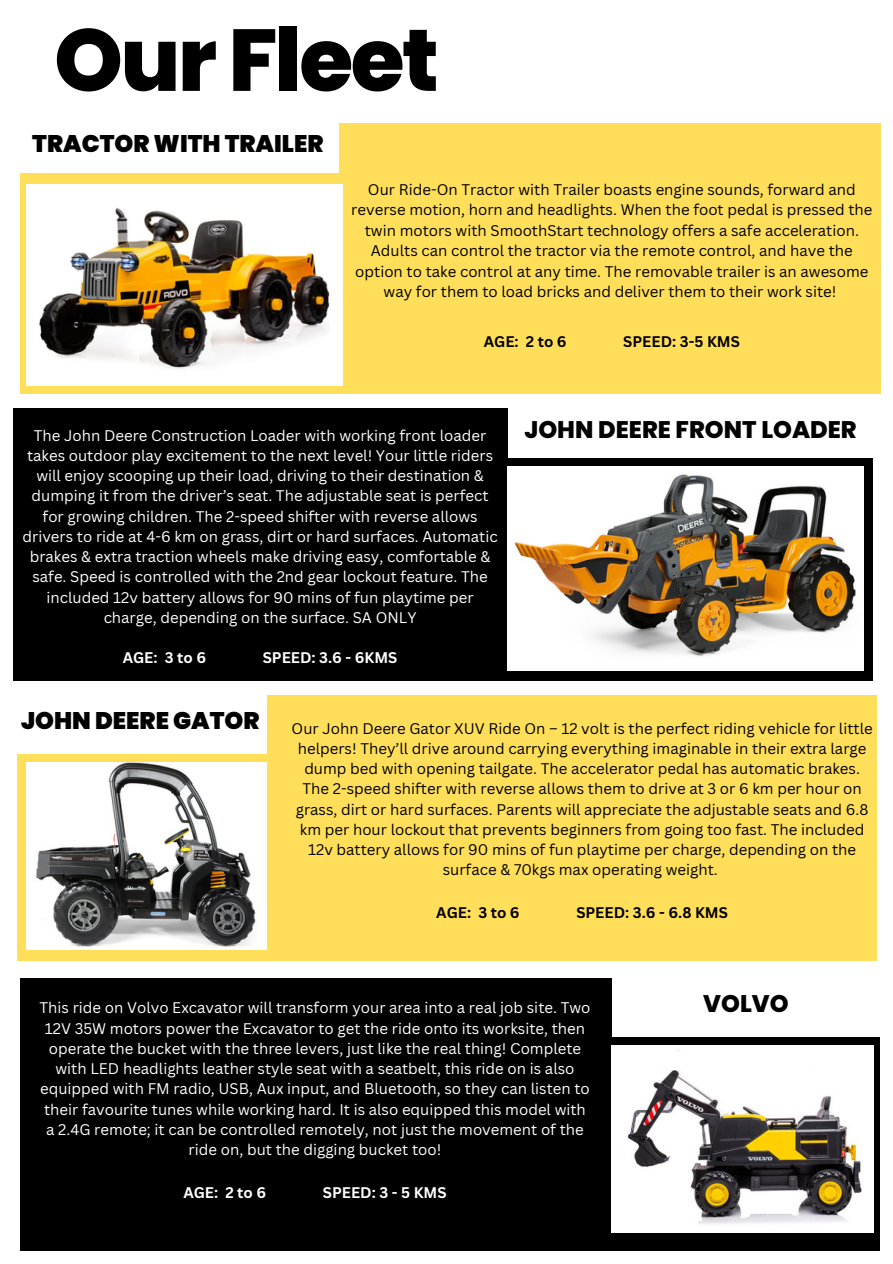
<style>
.page{position:relative;width:893px;height:1264px;background:#fff}
.page>*{position:absolute;margin:0;border:0;box-sizing:border-box;transform-origin:0 0}
.t1{font:800 87.6px "Poppins";letter-spacing:-.03em;color:#000}
.t2{font:900 24px "Poppins";color:#000}
.t3{font:800 24px "Poppins";color:#000}
.t4{font:15px/20.2px "Canva Sans";color:#fff;text-align:center}
.t5{font:15px/20.2px "Canva Sans";color:#000;text-align:center}
.t6{font:700 15px "Canva Sans";color:#000}
.t7{font:700 15px "Canva Sans";color:#fff}
</style>
<div class="page">
<div style="left:20px;top:123px;width:860px;height:270px;background:#ffde59"></div>
<div style="left:13px;top:408px;width:859px;height:273px;background:#000"></div>
<div style="left:17px;top:117px;width:322px;height:55px;background:#fff"></div>
<div style="left:17px;top:695px;width:859px;height:265px;background:#ffde59"></div>
<div style="left:17px;top:690px;width:250px;height:63px;background:#fff"></div>
<div style="left:508px;top:402px;width:365px;height:56px;background:#fff"></div>
<img style="left:27px;top:184px;width:316px;height:202px">
<img style="left:27px;top:762px;width:239px;height:187px">
<img style="left:508px;top:467px;width:355px;height:203px">
<div style="left:20px;top:978px;width:859px;height:272px;background:#000"></div>
<div style="left:612px;top:972px;width:268px;height:64px;background:#fff"></div>
<img style="left:612px;top:1045px;width:261px;height:187px">
<p class="t1" style="left:54px;top:-1px;width:386px">Our Fleet</p>
<h2 class="t2" style="left:32px;top:127px;width:293px">TRACTOR WITH TRAILER</h2>
<h3 class="t5" style="left:351px;top:179px;width:522px">Our Ride-On Tractor with Trailer boasts engine sounds, forward and reverse motion, horn and headlights. When the foot pedal is pressed the twin motors with SmoothStart technology offers a safe acceleration.<br>Adults can control the tractor via the remote control, and have the option to take control at any time. The removable trailer is an awesome way for them to load bricks and deliver them to their work site!</h3>
<p class="t6" style="left:484px;top:330px;width:84px">AGE: 2 to 6</p>
<p class="t6" style="left:623px;top:330px;width:118px">SPEED: 3-5 KMS</p>
<p class="t4" style="left:22px;top:424px;width:476px">The John Deere Construction Loader with working front loader takes outdoor play excitement to the next level! Your little riders will enjoy scooping up their load, driving to their destination &amp; dumping it from the driver’s seat. The adjustable seat is perfect for growing children. The 2-speed shifter with reverse allows drivers to ride at 4-6 km on grass, dirt or hard surfaces. Automatic brakes &amp; extra traction wheels make driving easy, comfortable &amp; safe. Speed is controlled with the 2nd gear lockout feature. The included 12v battery allows for 90 mins of fun playtime per charge, depending on the surface. SA ONLY</p>
<h3 class="t7" style="left:123px;top:647px;width:85px">AGE: 3 to 6</h3>
<h3 class="t7" style="left:263px;top:647px;width:136px">SPEED: 3.6 - 6KMS</h3>
<h2 class="t3" style="left:524px;top:412px;width:334px">JOHN DEERE FRONT LOADER</h2>
<h2 class="t2" style="left:21px;top:704px;width:240px">JOHN DEERE GATOR</h2>
<p class="t5" style="left:291px;top:717px;width:582px">Our John Deere Gator XUV Ride On – 12 volt is the perfect riding vehicle for little helpers! They’ll drive around carrying everything imaginable in their extra large dump bed with opening tailgate. The accelerator pedal has automatic brakes.<br>The 2-speed shifter with reverse allows them to drive at 3 or 6 km per hour on grass, dirt or hard surfaces. Parents will appreciate the adjustable seats and 6.8 km per hour lockout that prevents beginners from going too fast. The included 12v battery allows for 90 mins of fun playtime per charge, depending on the surface &amp; 70kgs max operating weight.</p>
<p class="t6" style="left:436px;top:902px;width:85px">AGE: 3 to 6</p>
<p class="t6" style="left:576px;top:902px;width:153px">SPEED: 3.6 - 6.8 KMS</p>
<h3 class="t4" style="left:39px;top:997px;width:552px">This ride on Volvo Excavator will transform your area into a real job site. Two 12V 35W motors power the Excavator to get the ride onto its worksite, then operate the bucket with the three levers, just like the real thing! Complete with LED headlights leather style seat with a seatbelt, this ride on is also equipped with FM radio, USB, Aux input, and Bluetooth, so they can listen to their favourite tunes while working hard. It is also equipped this model with a 2.4G remote; it can be controlled remotely, not just the movement of the ride on, but the digging bucket too!</h3>
<p class="t7" style="left:183px;top:1181px;width:84px">AGE: 2 to 6</p>
<p class="t7" style="left:323px;top:1181px;width:125px">SPEED: 3 - 5 KMS</p>
<h2 class="t3" style="left:703px;top:986px;width:87px">VOLVO</h2>
</div>
